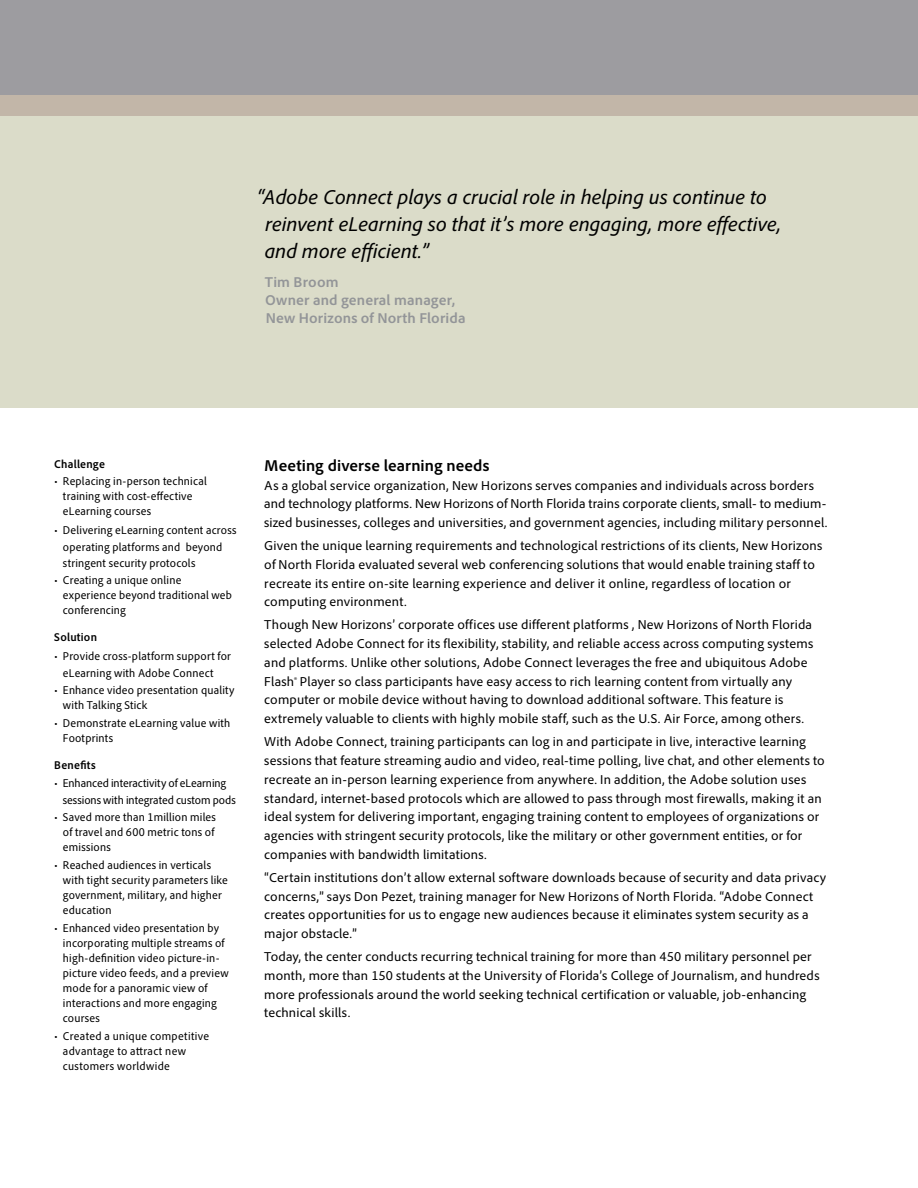
<style>
.page{position:relative;width:918px;height:1188px;background:#fff}
.page>*{position:absolute;margin:0;border:0;box-sizing:border-box;transform-origin:0 0}
.Sidebar{font:italic 21px/27px "Adobe Clean";color:#000}
.Text__Headline_2{font:700 16.5px "Adobe Clean";letter-spacing:.005em;color:#000}
.Quote__byline{font:700 15px/18px "Adobe Clean";letter-spacing:.01em;color:#939598}
.Text__Body_copy{font:13.5px/18.8px "Adobe Clean";letter-spacing:.01em;color:#000}
.Sidebar__Bullet{font:semi-condensed 12px/15px "Adobe Clean";letter-spacing:.015em;color:#000}
.Sidebar__Bodycopy{font:semi-condensed 12px/16.5px "Adobe Clean";letter-spacing:.015em;color:#000}
.Sidebar__Bodycopy-2{font:semi-condensed 12px/16.5px "Adobe Clean";letter-spacing:-.005em;color:#000}
.Sidebar__Header{font:700 semi-condensed 12px "Adobe Clean";letter-spacing:.02em;color:#000}
</style>
<div class="page">
<div style="left:0;top:0;width:918px;height:105px;background:#9d9ca0"></div>
<div style="left:0;top:95px;width:918px;height:21px;background:#c2b6a8"></div>
<div style="left:0;top:116px;width:918px;height:292px;background:#dbdcc9"></div>
<p class="Sidebar" style="left:264px;top:183px;width:518px;text-indent:-8px">“Adobe Connect plays a crucial role in helping us continue to reinvent eLearning so that it’s more engaging, more effective, and more efficient.”</p>
<p class="Quote__byline" style="left:265px;top:272px;width:202px">Tim Broom<br>Owner and general manager,<br>New Horizons of North Florida</p>
<p class="Sidebar__Header" style="left:54px;top:456px;width:52px">Challenge</p>
<p class="Sidebar__Bullet" style="left:63px;top:473px;width:145px;text-indent:-9px">• Replacing in-person technical training with cost-effective eLearning courses</p>
<p class="Sidebar__Bodycopy" style="left:63px;top:522px;width:175px;text-indent:-9px">• Delivering eLearning content across operating platforms and beyond stringent security protocols</p>
<p class="Sidebar__Bullet" style="left:63px;top:573px;width:171px;text-indent:-9px">• Creating a unique online experience beyond traditional web conferencing</p>
<p class="Sidebar__Header" style="left:54px;top:630px;width:44px">Solution</p>
<p class="Sidebar__Bodycopy" style="left:63px;top:648px;width:170px;text-indent:-9px">• Provide cross-platform support for eLearning with Adobe Connect</p>
<p class="Sidebar__Bullet" style="left:63px;top:682px;width:173px;text-indent:-9px">• Enhance video presentation quality with Talking Stick</p>
<p class="Sidebar__Bullet" style="left:63px;top:715px;width:169px;text-indent:-9px">• Demonstrate eLearning value with<br>Footprints</p>
<p class="Sidebar__Header" style="left:54px;top:758px;width:43px">Benefits</p>
<p class="Sidebar__Bodycopy-2" style="left:63px;top:775px;width:175px;text-indent:-8px">• Enhanced interactivity of eLearning sessions with integrated custom pods</p>
<p class="Sidebar__Bullet" style="left:63px;top:809px;width:155px;text-indent:-9px">• Saved more than 1million miles of travel and 600 metric tons of emissions</p>
<p class="Sidebar__Bullet" style="left:63px;top:857px;width:166px;text-indent:-9px">• Reached audiences in verticals with tight security parameters like government, military, and higher education</p>
<p class="Sidebar__Bullet" style="left:63px;top:920px;width:167px;text-indent:-9px">• Enhanced video presentation by incorporating multiple streams of high-definition video picture-in&shy;picture video feeds, and a preview mode for a panoramic view of interactions and more engaging courses</p>
<p class="Sidebar__Bullet" style="left:63px;top:1028px;width:148px;text-indent:-9px">• Created a unique competitive advantage to attract new customers worldwide</p>
<p class="Text__Headline_2" style="left:264px;top:455px;width:227px">Meeting diverse learning needs</p>
<p class="Text__Body_copy" style="left:264px;top:475px;width:565px">As a global service organization, New Horizons serves companies and individuals across borders and technology platforms. New Horizons of North Florida trains corporate clients, small- to medium&shy;sized businesses, colleges and universities, and government agencies, including military personnel.</p>
<p class="Text__Body_copy" style="left:264px;top:536px;width:560px">Given the unique learning requirements and technological restrictions of its clients, New Horizons of North Florida evaluated several web conferencing solutions that would enable training staff to recreate its entire on-site learning experience and deliver it online, regardless of location or computing environment.</p>
<p class="Text__Body_copy" style="left:264px;top:615px;width:550px">Though New Horizons’ corporate offices use different platforms , New Horizons of North Florida selected Adobe Connect for its flexibility, stability, and reliable access across computing systems and platforms. Unlike other solutions, Adobe Connect leverages the free and ubiquitous Adobe Flash® Player so class participants have easy access to rich learning content from virtually any computer or mobile device without having to download additional software. This feature is extremely valuable to clients with highly mobile staff, such as the U.S. Air Force, among others.</p>
<p class="Text__Body_copy" style="left:264px;top:732px;width:562px">With Adobe Connect, training participants can log in and participate in live, interactive learning sessions that feature streaming audio and video, real-time polling, live chat, and other elements to recreate an in-person learning experience from anywhere. In addition, the Adobe solution uses standard, internet-based protocols which are allowed to pass through most firewalls, making it an ideal system for delivering important, engaging training content to employees of organizations or agencies with stringent security protocols, like the military or other government entities, or for companies with bandwidth limitations.</p>
<p class="Text__Body_copy" style="left:264px;top:868px;width:563px">“Certain institutions don’t allow external software downloads because of security and data privacy concerns,” says Don Pezet, training manager for New Horizons of North Florida. “Adobe Connect creates opportunities for us to engage new audiences because it eliminates system security as a major obstacle.”</p>
<p class="Text__Body_copy" style="left:264px;top:947px;width:557px">Today, the center conducts recurring technical training for more than 450 military personnel per month, more than 150 students at the University of Florida’s College of Journalism, and hundreds more professionals around the world seeking technical certification or valuable, job-enhancing technical skills.</p>
</div>
